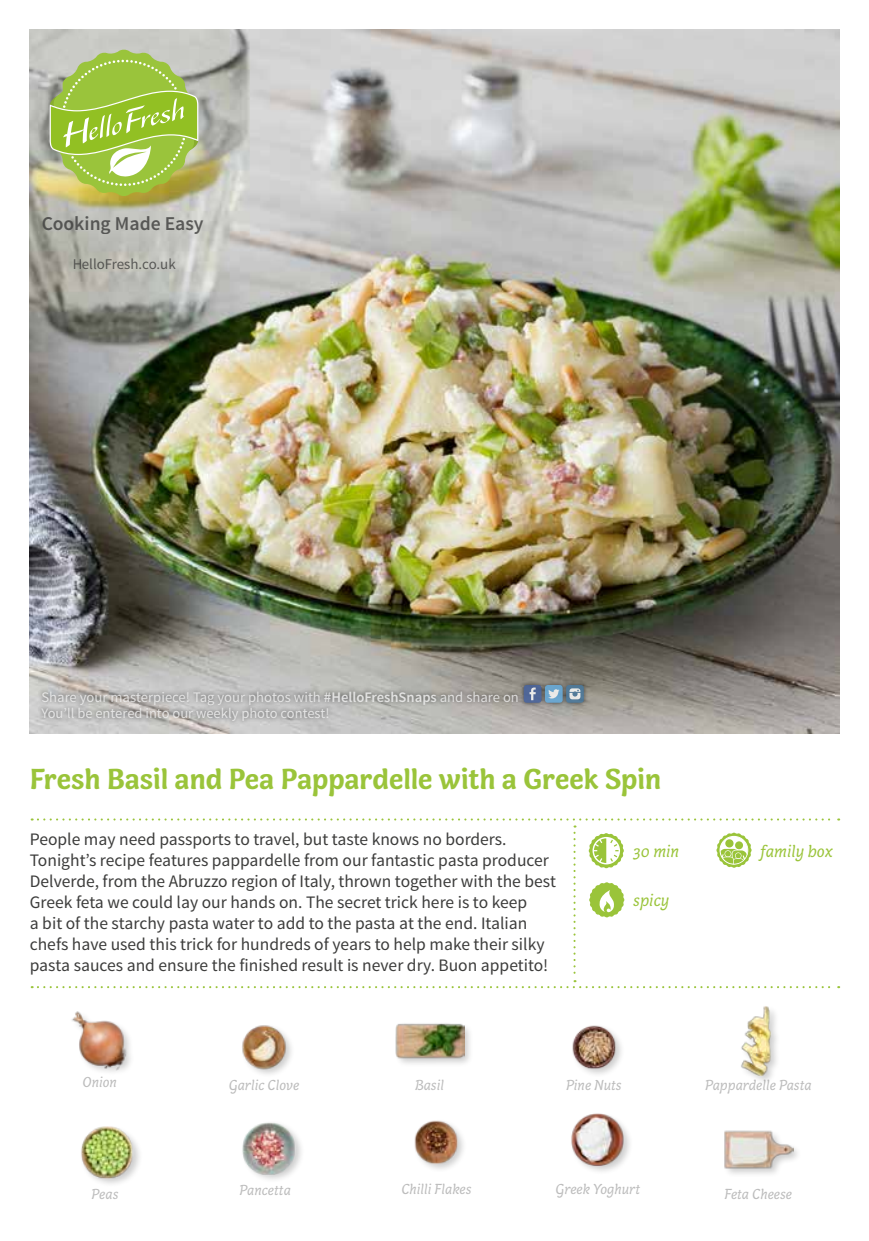
<style>
.page{position:relative;width:869px;height:1241px;background:#fff}
.page>*{position:absolute;margin:0;border:0;box-sizing:border-box;transform-origin:0 0}
.t1{font:700 29.75px "Capucine Basic";letter-spacing:-.005em;color:#9ac43a}
.t2{font:600 19.6px "Source Sans Pro";color:#3c3c3b}
.t3{font:17.5px/21px "Source Sans Pro";color:#3c3c3b}
.t4{font:italic 17.5px "Capucine Basic";color:#9ac43a}
.t5{font:italic 14.88px "Capucine Basic";color:#bcbcbc}
.t6{font:14.88px "Source Sans Pro";color:#3c3c3b}
.t7{font:14.53px/16.4px "Source Sans Pro";color:#ededed}
.s1{font-weight:600}
</style>
<div class="page">
<img style="left:30px;top:30px;width:808px;height:703px">
<div style="left:37px;top:679px;width:552px;height:46px;background:#000;opacity:.75"></div>
<div style="left:523px;top:685px;width:18px;height:17px;background:#4f6698;border-radius:3px"></div>
<svg style="left:529px;top:687px;width:6px;height:13px"></svg>
<svg style="left:566px;top:685px;width:17px;height:17px"></svg>
<svg style="left:569px;top:688px;width:11px;height:11px"></svg>
<div style="left:544px;top:685px;width:18px;height:17px;background:#6aa5ce;border-radius:3px"></div>
<svg style="left:548px;top:689px;width:11px;height:9px"></svg>
<svg style="left:50px;top:50px;width:148px;height:146px;background:#abc75e"></svg>
<img style="left:72px;top:1011px;width:59px;height:61px">
<img style="left:242px;top:1025px;width:50px;height:49px">
<img style="left:572px;top:1025px;width:50px;height:49px">
<div style="left:739px;top:1004px;width:42px;height:81px;background:#000;opacity:.2"></div>
<img style="left:739px;top:1005px;width:42px;height:70px">
<div style="left:394px;top:1021px;width:80px;height:46px;background:#000;opacity:.2"></div>
<img style="left:394px;top:1021px;width:70px;height:46px">
<svg style="left:32px;top:818px;width:806px;height:170px"></svg>
<img style="left:242px;top:1122px;width:59px;height:58px">
<img style="left:414px;top:1120px;width:50px;height:49px">
<img style="left:81px;top:1126px;width:59px;height:58px">
<div style="left:722px;top:1129px;width:79px;height:48px;background:#000;opacity:.2"></div>
<img style="left:723px;top:1129px;width:70px;height:48px">
<img style="left:571px;top:1113px;width:59px;height:59px">
<p class="t2" style="left:41px;top:211px;width:163px">Cooking Made Easy</p>
<p class="t6" style="left:72px;top:255px;width:105px">HelloFresh.co.uk</p>
<p class="t7" style="left:41px;top:688px;width:478px">Share your masterpiece! Tag your photos with <span class="s1">#HelloFreshSnaps</span> and share on<br>You’ll be entered into our weekly photo contest!</p>
<h1 class="t1" style="left:30px;top:755px;width:632px">Fresh Basil and Pea Pappardelle with a Greek Spin</h1>
<p class="t3" style="left:30px;top:828px;width:527px">People may need passports to travel, but taste knows no borders.<br>Tonight’s recipe features pappardelle from our fantastic pasta producer Delverde, from the Abruzzo region of Italy, thrown together with the best Greek feta we could lay our hands on. The secret trick here is to keep<br>a bit of the starchy pasta water to add to the pasta at the end. Italian chefs have used this trick for hundreds of years to help make their silky pasta sauces and ensure the finished result is never dry. Buon appetito!</p>
<p class="t4" style="left:633px;top:838px;width:48px">30 min</p>
<p class="t4" style="left:759px;top:838px;width:74px">family box</p>
<p class="t4" style="left:633px;top:887px;width:38px">spicy</p>
<p class="t5" style="left:82px;top:1071px;width:36px">Onion</p>
<p class="t5" style="left:229px;top:1074px;width:72px">Garlic Clove</p>
<p class="t5" style="left:415px;top:1074px;width:31px">Basil</p>
<p class="t5" style="left:566px;top:1074px;width:57px">Pine Nuts</p>
<p class="t5" style="left:704px;top:1074px;width:108px">Pappardelle Pasta</p>
<p class="t5" style="left:239px;top:1178px;width:53px">Pancetta</p>
<p class="t5" style="left:401px;top:1177px;width:72px">Chilli Flakes</p>
<p class="t5" style="left:555px;top:1177px;width:86px">Greek Yoghurt</p>
<p class="t5" style="left:91px;top:1183px;width:28px">Peas</p>
<p class="t5" style="left:724px;top:1183px;width:69px">Feta Cheese</p>
</div>
